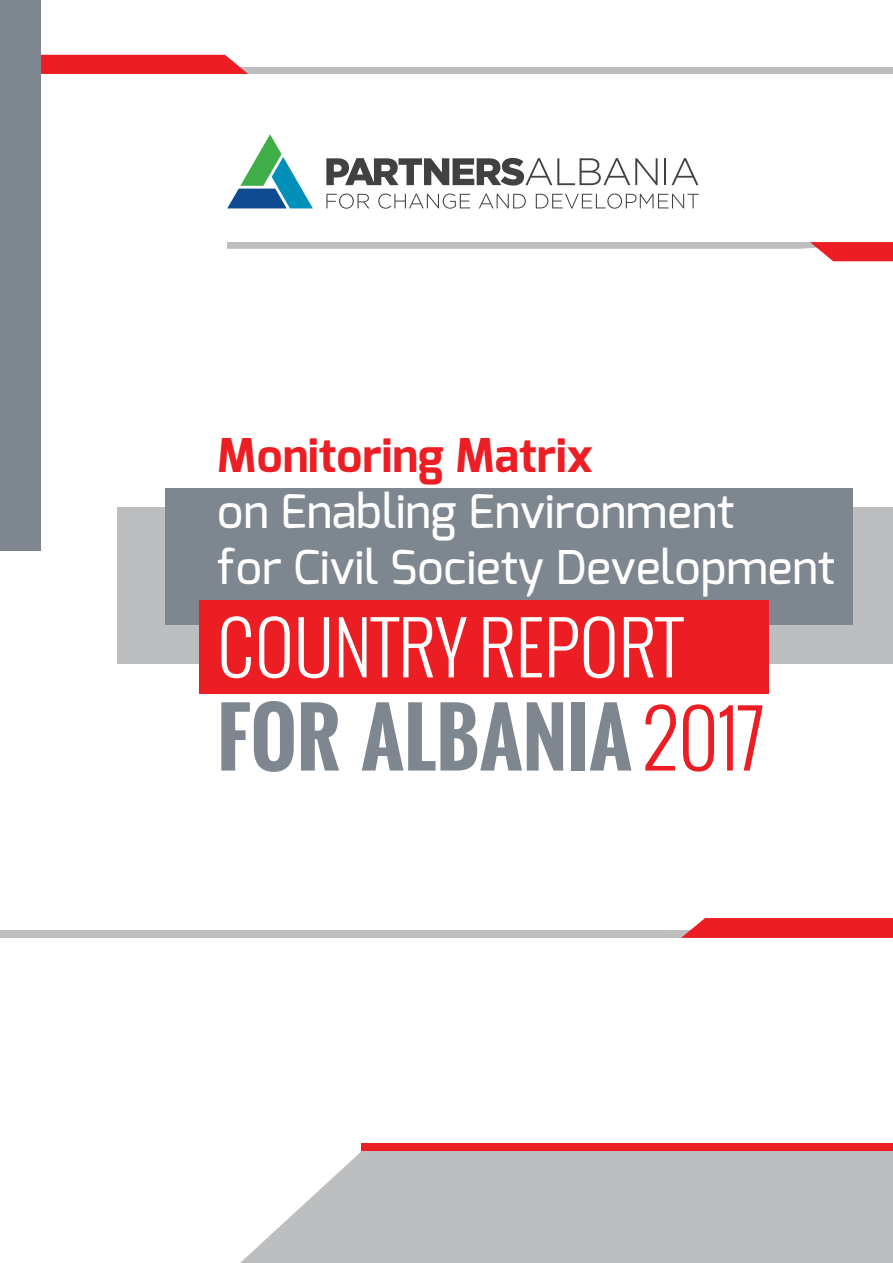
<style>
.page{position:relative;width:893px;height:1263px;background:#fff}
.page>*{position:absolute;margin:0;border:0;box-sizing:border-box;transform-origin:0 0}
.t1{font:700 77.7px "Oswald";color:#7e8790}
.t2{font:300 71.7px "Oswald";color:#fff}
.t3{font:500 46.5px/55.8px "Exo";color:#fff}
.t4{font:700 46.5px "Exo";color:#ed1d24}
.s1{font-weight:300;color:#ed1d24}
</style>
<div class="page">
<svg style="left:240px;top:1150px;width:653px;height:113px;background:#c2c2c4"></svg>
<div style="left:118px;top:507px;width:775px;height:157px;background:#bcbec0"></div>
<div style="left:165px;top:488px;width:688px;height:137px;background:#7e8790"></div>
<div style="left:199px;top:600px;width:570px;height:93px;background:#ed1d24"></div>
<div style="left:31px;top:67px;width:862px;height:7px;background:#bcbec0"></div>
<div style="left:41px;top:55px;width:207px;height:19px;background:#ed1d24"></div>
<svg style="left:227px;top:242px;width:666px;height:19px"></svg>
<div style="left:0;top:931px;width:893px;height:7px;background:#bcbec0"></div>
<svg style="left:681px;top:918px;width:212px;height:20px;background:#ed2a31"></svg>
<div style="left:362px;top:1143px;width:531px;height:7px;background:#ed1d24"></div>
<div style="left:0;top:0;width:41px;height:550px;background:#7e8790"></div>
<svg style="left:326px;top:194px;width:43px;height:15px"></svg>
<svg style="left:378px;top:194px;width:92px;height:15px"></svg>
<svg style="left:479px;top:194px;width:47px;height:14px"></svg>
<svg style="left:536px;top:194px;width:163px;height:15px"></svg>
<svg style="left:326px;top:158px;width:332px;height:28px"></svg>
<hr style="left:664px;top:158px;width:2px;height:27px;background:#414042">
<svg style="left:672px;top:158px;width:26px;height:27px"></svg>
<svg style="left:227px;top:134px;width:86px;height:74px"></svg>
<p class="t4" style="left:217px;top:426px;width:377px">Monitoring Matrix</p>
<p class="t3" style="left:217px;top:483px;width:619px">on Enabling Environment<br>for Civil Society Development</p>
<h2 class="t2" style="left:217px;top:599px;width:467px">COUNTRY REPORT</h2>
<h1 class="t1" style="left:217px;top:679px;width:548px">FOR ALBANIA <span class="s1">2017</span></h1>
</div>
